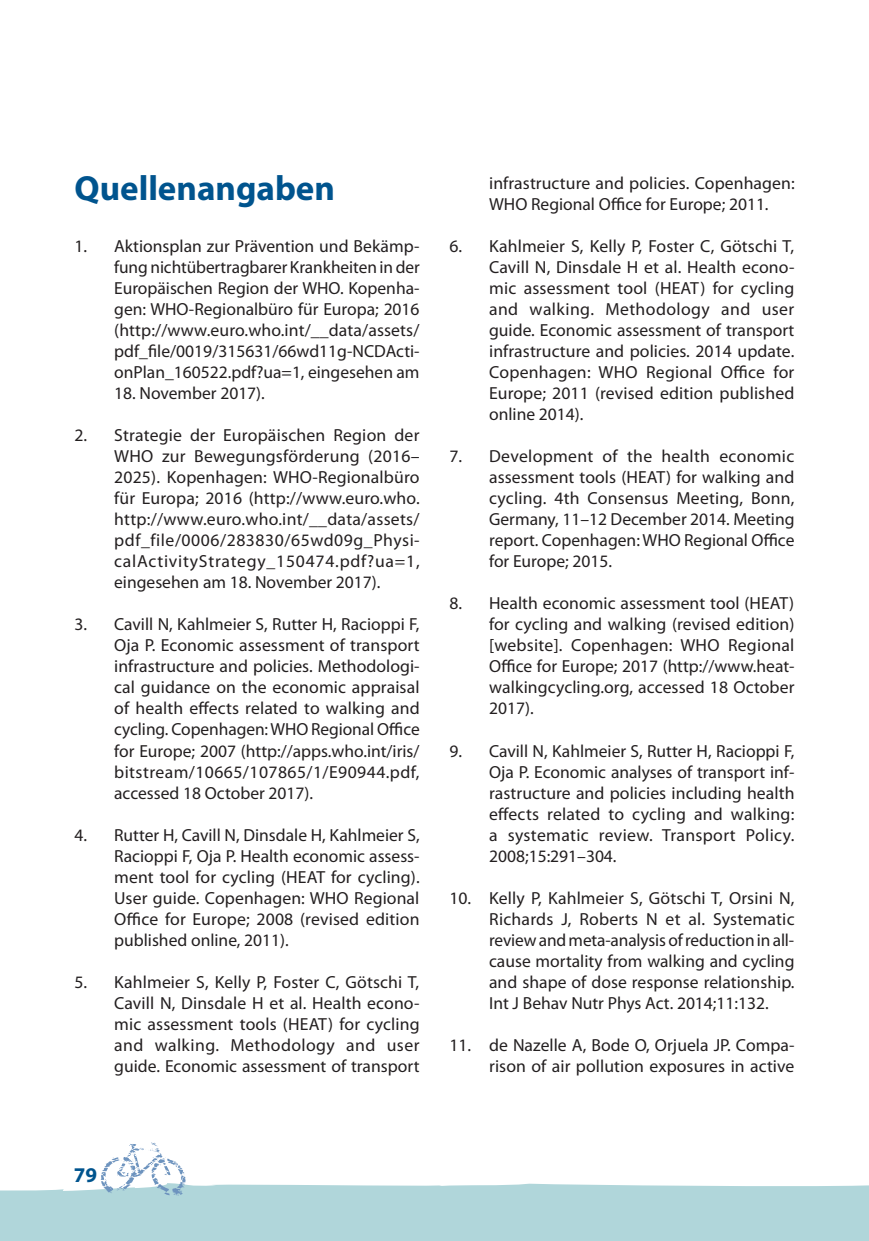
<style>
.page{position:relative;width:869px;height:1241px;background:#fff}
.page>*{position:absolute;margin:0;border:0;box-sizing:border-box;transform-origin:0 0}
.Heading_2{font:700 35px "Myriad Pro";color:#00548e}
.t1{font:700 21px "Myriad Pro";color:#00548e}
.Brød{font:17.5px/21px "Myriad Pro";color:#231f20;text-align:justify}
</style>
<div class="page">
<div style="left:0;top:1183px;width:868px;height:57px;background:#b0d6da"></div>
<svg style="left:100px;top:1142px;width:86px;height:53px"></svg>
<p class="Heading_2" style="left:74px;top:168px;width:262px">Quellenangaben</p>
<p class="Brød" style="left:114px;top:236px;width:307px;text-indent:-40px">1. Aktionsplan zur Prävention und Bekämp&shy;fung nichtübertragbarer Krankheiten in der Europäischen Region der WHO. Kopenha&shy;gen: WHO-Regionalbüro für Europa; 2016 (http://www.euro.who.int/__data/assets/ pdf_file/0019/315631/66wd11g-NCDActi&shy;onPlan_160522.pdf?ua=1, eingesehen am</p>
<p class="Brød" style="left:114px;top:383px;width:152px">18. November 2017).</p>
<p class="Brød" style="left:114px;top:425px;width:307px;text-indent:-40px">2. Strategie der Europäischen Region der WHO zur Bewegungsförderung (2016– 2025). Kopenhagen: WHO-Regionalbüro für Europa; 2016 (http://www.euro.who. http://www.euro.who.int/__data/assets/ pdf_file/0006/283830/65wd09g_Physi&shy;calActivityStrategy_150474.pdf?ua=1, eingesehen am 18. November 2017).</p>
<p class="Brød" style="left:114px;top:614px;width:307px;text-indent:-40px">3. Cavill N, Kahlmeier S, Rutter H, Racioppi F, Oja P. Economic assessment of transport infrastructure and policies. Methodologi&shy;cal guidance on the economic appraisal of health effects related to walking and cycling. Copenhagen: WHO Regional Office for Europe; 2007 (http://apps.who.int/iris/ bitstream/10665/107865/1/E90944.pdf, accessed 18 October 2017).</p>
<p class="Brød" style="left:114px;top:824px;width:307px;text-indent:-40px">4. Rutter H, Cavill N, Dinsdale H, Kahlmeier S, Racioppi F, Oja P. Health economic assess&shy;ment tool for cycling (HEAT for cycling).<br>User guide. Copenhagen: WHO Regional Office for Europe; 2008 (revised edition published online, 2011).</p>
<p class="Brød" style="left:114px;top:971px;width:307px;text-indent:-40px">5. Kahlmeier S, Kelly P, Foster C, Götschi T, Cavill N, Dinsdale H et al. Health econo&shy;mic assessment tools (HEAT) for cycling and walking. Methodology and user guide. Economic assessment of transport</p>
<p class="Brød" style="left:489px;top:173px;width:307px">infrastructure and policies. Copenhagen:<br>WHO Regional Office for Europe; 2011.</p>
<p class="Brød" style="left:489px;top:236px;width:307px;text-indent:-40px">6. Kahlmeier S, Kelly P, Foster C, Götschi T, Cavill N, Dinsdale H et al. Health econo&shy;mic assessment tool (HEAT) for cycling and walking. Methodology and user guide. Economic assessment of transport infrastructure and policies. 2014 update.<br>Copenhagen: WHO Regional Office for Europe; 2011 (revised edition published online 2014).</p>
<p class="Brød" style="left:489px;top:446px;width:307px;text-indent:-40px">7. Development of the health economic assessment tools (HEAT) for walking and cycling. 4th Consensus Meeting, Bonn, Germany, 11–12 December 2014. Meeting report. Copenhagen: WHO Regional Office for Europe; 2015.</p>
<p class="Brød" style="left:489px;top:593px;width:307px;text-indent:-40px">8. Health economic assessment tool (HEAT) for cycling and walking (revised edition) [website]. Copenhagen: WHO Regional Office for Europe; 2017 (http://www.heat&shy;walkingcycling.org, accessed 18 October 2017).</p>
<p class="Brød" style="left:489px;top:740px;width:307px;text-indent:-40px">9. Cavill N, Kahlmeier S, Rutter H, Racioppi F, Oja P. Economic analyses of transport inf&shy;rastructure and policies including health effects related to cycling and walking: a systematic review. Transport Policy.<br>2008;15:291–304.</p>
<p class="Brød" style="left:489px;top:887px;width:307px;text-indent:-40px">10. Kelly P, Kahlmeier S, Götschi T, Orsini N, Richards J, Roberts N et al. Systematic review and meta-analysis of reduction in all&shy;cause mortality from walking and cycling and shape of dose response relationship.<br>Int J Behav Nutr Phys Act. 2014;11:132.</p>
<p class="Brød" style="left:449px;top:1034px;width:346px;text-align:right">11. de Nazelle A, Bode O, Orjuela JP. Compa&shy;rison of air pollution exposures in active</p>
<p class="t1" style="left:74px;top:1162px;width:25px">79</p>
</div>
